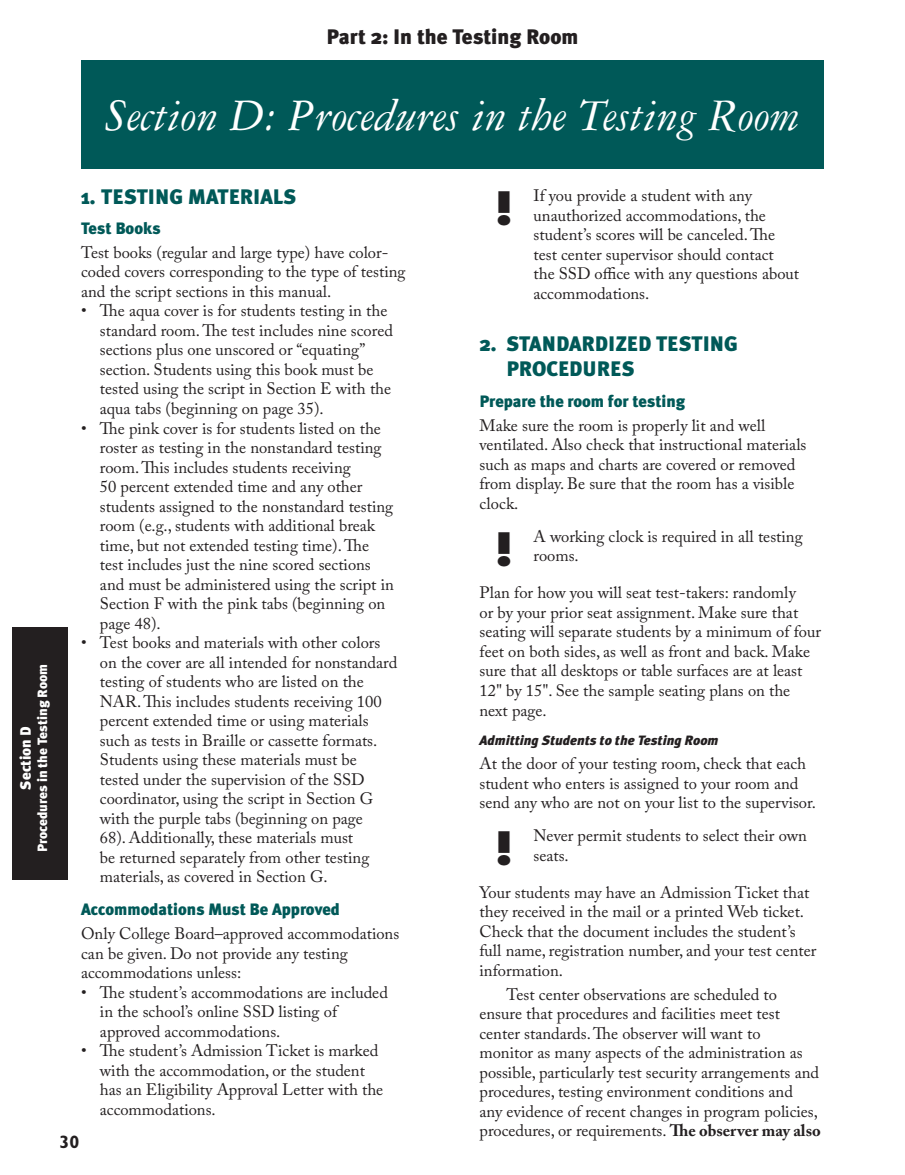
<style>
.page{position:relative;width:905px;height:1175px;background:#fff}
.page>*{position:absolute;margin:0;border:0;box-sizing:border-box;transform-origin:0 0}
._01_Section_Head{font:italic 48px "Garamond 3 LT Std";color:#fff}
.exclaimation{font:800 42px "Futura Std";color:#231f20}
._01_Head_1{font:900 21px/25.2px "Meta Plus";color:#005958}
.t1{font:900 21px "Meta Plus";color:#231f20}
.t2{font:700 18px "Gill Sans Std";color:#231f20}
._06a_Body_Text_Bulle{font:16.5px/19.5px "Adobe Caslon Pro";color:#231f20}
._06_Body_Text{font:16.5px/19.5px "Adobe Caslon Pro";color:#231f20}
._06_body_Text_indent{font:16.5px/19.5px "Adobe Caslon Pro";color:#231f20}
.exclaimation-2{font:16.5px/19.5px "Adobe Caslon Pro";color:#231f20}
._02_Head_2{font:900 16.5px "Meta Plus";color:#005958}
.t3{font:900 15px "Meta Plus";color:#fff}
._03_Head_3{font:italic 900 13.5px "Meta Plus";color:#231f20}
.t4{font:900 13.5px "Meta Plus";color:#fff}
.s1{font-weight:700}
</style>
<div class="page">
<div style="left:12px;top:627px;width:56px;height:253px;background:#231f20"></div>
<div style="left:81px;top:60px;width:743px;height:108px;background:#005958"></div>
<p class="t1" style="left:326px;top:24px;width:253px">Part 2: In the Testing Room</p>
<p class="_01_Section_Head" style="left:106px;top:90px;width:694px">Section D: Procedures in the Testing Room</p>
<p class="t4" style="left:35px;top:852px;width:190px;rotate:-90deg">Procedures in the Testing Room</p>
<p class="t3" style="left:17px;top:789px;width:65px;rotate:-90deg">Section D</p>
<p class="_01_Head_1" style="left:81px;top:184px;width:217px">1. TESTING MATERIALS</p>
<p class="_02_Head_2" style="left:81px;top:219px;width:81px">Test Books</p>
<p class="_06_Body_Text" style="left:81px;top:242px;width:326px">Test books (regular and large type) have color&shy;coded covers corresponding to the type of testing and the script sections in this manual.</p>
<p class="_06a_Body_Text_Bulle" style="left:100px;top:301px;width:294px;text-indent:-19px">• The aqua cover is for students testing in the standard room. The test includes nine scored sections plus one unscored or “equating” section. Students using this book must be tested using the script in Section E with the aqua tabs (beginning on page 35).</p>
<p class="_06a_Body_Text_Bulle" style="left:100px;top:418px;width:295px;text-indent:-19px">• The pink cover is for students listed on the roster as testing in the nonstandard testing room. This includes students receiving<br>50 percent extended time and any other students assigned to the nonstandard testing room (e.g., students with additional break time, but not extended testing time). The test includes just the nine scored sections and must be administered using the script in Section F with the pink tabs (beginning on page 48).</p>
<p class="_06a_Body_Text_Bulle" style="left:100px;top:632px;width:299px;text-indent:-19px">• Test books and materials with other colors on the cover are all intended for nonstandard testing of students who are listed on the NAR. This includes students receiving 100 percent extended time or using materials such as tests in Braille or cassette formats.<br>Students using these materials must be tested under the supervision of the SSD coordinator, using the script in Section G with the purple tabs (beginning on page<br>68). Additionally, these materials must<br>be returned separately from other testing materials, as covered in Section G.</p>
<p class="_02_Head_2" style="left:81px;top:899px;width:260px">Accommodations Must Be Approved</p>
<p class="_06_Body_Text" style="left:81px;top:923px;width:320px">Only College Board–approved accommodations can be given. Do not provide any testing accommodations unless:</p>
<p class="_06a_Body_Text_Bulle" style="left:100px;top:982px;width:289px;text-indent:-19px">• The student’s accommodations are included in the school’s online SSD listing of approved accommodations.</p>
<p class="_06a_Body_Text_Bulle" style="left:100px;top:1040px;width:285px;text-indent:-19px">• The student’s Admission Ticket is marked with the accommodation, or the student has an Eligibility Approval Letter with the accommodations.</p>
<p class="t2" style="left:60px;top:1131px;width:21px">30</p>
<p class="exclaimation" style="left:494px;top:183px;width:21px">!</p>
<p class="exclaimation-2" style="left:533px;top:186px;width:267px">If you provide a student with any unauthorized accommodations, the student’s scores will be canceled. The test center supervisor should contact<br>the SSD office with any questions about accommodations.</p>
<p class="_01_Head_1" style="left:506px;top:331px;width:233px;text-indent:-27px">2. STANDARDIZED TESTING<br>PROCEDURES</p>
<p class="_02_Head_2" style="left:479px;top:391px;width:207px">Prepare the room for testing</p>
<p class="_06_Body_Text" style="left:479px;top:415px;width:328px">Make sure the room is properly lit and well ventilated. Also check that instructional materials such as maps and charts are covered or removed from display. Be sure that the room has a visible clock.</p>
<p class="exclaimation" style="left:494px;top:523px;width:21px">!</p>
<p class="exclaimation-2" style="left:533px;top:526px;width:270px">A working clock is required in all testing rooms.</p>
<p class="_06_Body_Text" style="left:479px;top:583px;width:343px">Plan for how you will seat test-takers: randomly<br>or by your prior seat assignment. Make sure that seating will separate students by a minimum of four feet on both sides, as well as front and back. Make sure that all desktops or table surfaces are at least 12" by 15". See the sample seating plans on the next page.</p>
<p class="_03_Head_3" style="left:479px;top:732px;width:240px">Admitting Students to the Testing Room</p>
<p class="_06_Body_Text" style="left:479px;top:753px;width:338px">At the door of your testing room, check that each student who enters is assigned to your room and send any who are not on your list to the supervisor.</p>
<p class="exclaimation" style="left:494px;top:822px;width:21px">!</p>
<p class="exclaimation-2" style="left:533px;top:825px;width:275px">Never permit students to select their own seats.</p>
<p class="_06_Body_Text" style="left:479px;top:882px;width:338px">Your students may have an Admission Ticket that they received in the mail or a printed Web ticket.<br>Check that the document includes the student’s full name, registration number, and your test center information.</p>
<p class="_06_body_Text_indent" style="left:479px;top:984px;width:343px;text-indent:27px">Test center observations are scheduled to ensure that procedures and facilities meet test center standards. The observer will want to<br>monitor as many aspects of the administration as possible, particularly test security arrangements and procedures, testing environment conditions and<br>any evidence of recent changes in program policies, procedures, or requirements. <span class="s1">The observer may also</span></p>
</div>
